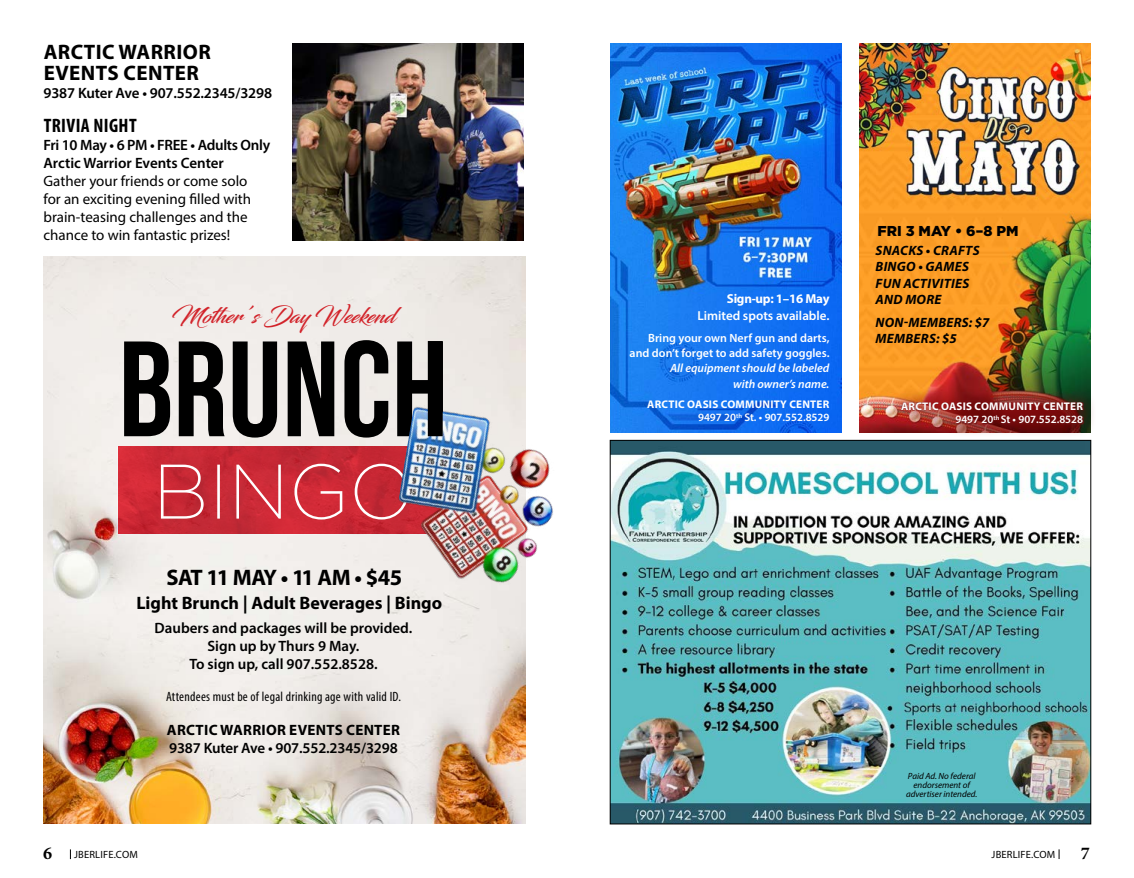
<style>
.page{position:relative;width:1134px;height:878px;background:#fff}
.page>*{position:absolute;margin:0;border:0;box-sizing:border-box;transform-origin:0 0}
.t1{font:700 22.5px "Myriad Pro";letter-spacing:-.06em;color:#000}
.t2{font:21.75px "Blacksword";color:#d2232a}
.t3{font:700 21px/21px "Myriad Pro";letter-spacing:.02em;color:#000}
.t4{font:700 condensed 19.5px "Myriad Pro";letter-spacing:.02em;color:#000}
.t5{font:700 18px "Myriad Pro";color:#000}
.t6{font:700 18px "Minion Pro";color:#000}
.t7{font:600 15px/18px "Myriad Pro";letter-spacing:-.01em;color:#000}
.t8{font:15px/18px "Myriad Pro";color:#000}
.t9{font:700 15px "Myriad Pro";letter-spacing:.02em;color:#000}
.t10{font:900 14.4px "Gotham";color:#000}
.t11{font:italic 700 13.5px/16.5px "Myriad Pro";letter-spacing:.02em;color:#000}
.t12{font:condensed 13.5px "Myriad Pro";letter-spacing:.02em;color:#000}
.t13{font:600 13.05px "Myriad Pro";color:#fff}
.t14{font:700 13.05px "Myriad Pro";letter-spacing:-.02em;color:#fff}
.t15{font:600 12px/15.5px "Myriad Pro";color:#fff;text-align:right}
.t16{font:italic 600 12px/15.5px "Myriad Pro";color:#fff;text-align:right}
.t17{font:700 11.1px/13.4px "Myriad Pro";letter-spacing:.02em;color:#fff;text-align:right}
.t18{font:10.5px "Myriad Pro";letter-spacing:.02em;color:#000}
.t19{font:italic 9px/9px "Myriad Pro";color:#000;text-align:center}
.s1{font-weight:600}
.s2{font-family:"Minion Pro";font-weight:700;font-size:18px}
</style>
<div class="page">
<img style="left:44px;top:256px;width:481px;height:568px">
<img style="left:292px;top:43px;width:232px;height:197px">
<img style="left:118px;top:446px;width:280px;height:88px">
<svg style="left:161px;top:463px;width:237px;height:56px;background:#cf454f"></svg>
<img style="left:398px;top:357px;width:155px;height:281px">
<svg style="left:124px;top:340px;width:319px;height:97px;background:#626160"></svg>
<img style="left:610px;top:43px;width:232px;height:389px">
<img style="left:860px;top:43px;width:231px;height:389px">
<div style="left:887px;top:387px;width:211px;height:51px;background:#800506;opacity:.5"></div>
<img style="left:612px;top:442px;width:477px;height:380px">
<h3 class="t3" style="left:44px;top:41px;width:169px">ARCTIC WARRIOR<br>EVENTS CENTER</h3>
<p class="t7" style="left:44px;top:84px;width:230px">9387 Kuter Ave • 907.552.2345/3298</p>
<h3 class="t4" style="left:44px;top:113px;width:95px">TRIVIA NIGHT</h3>
<p class="t7" style="left:44px;top:136px;width:228px">Fri 10 May • 6 PM • FREE • Adults Only<br>Arctic Warrior Events Center</p>
<p class="t8" style="left:44px;top:172px;width:209px">Gather your friends or come solo for an exciting evening filled with brain-teasing challenges and the chance to win fantastic prizes!</p>
<h2 class="t2" style="left:172px;top:302px;width:226px">Mother’s Day Weekend</h2>
<h1 class="t1" style="left:166px;top:562px;width:237px">SAT 11 MAY • 11 AM • $45</h1>
<p class="t5" style="left:136px;top:591px;width:307px">Light Brunch | Adult Beverages | Bingo</p>
<p class="t7" style="left:155px;top:619px;width:259px;text-align:center">Daubers and packages will be provided.<br>Sign up by Thurs 9 May.<br>To sign up, call 907.552.8528.</p>
<p class="t12" style="left:166px;top:688px;width:236px">Attendees must be of legal drinking age with valid ID.</p>
<p class="t9" style="left:167px;top:720px;width:235px">ARCTIC WARRIOR EVENTS CENTER</p>
<p class="t7" style="left:169px;top:739px;width:230px">9387 Kuter Ave • 907.552.2345/3298</p>
<p class="t14" style="left:727px;top:289px;width:104px">Sign-up: 1–16 May</p>
<p class="t13" style="left:697px;top:307px;width:134px">Limited spots available.</p>
<p class="t15" style="left:630px;top:329px;width:201px">Bring your own Nerf gun and darts, and don’t forget to add safety goggles.</p>
<p class="t16" style="left:670px;top:360px;width:161px">All equipment should be labeled with owner’s name.</p>
<p class="t17" style="left:647px;top:397px;width:184px">ARCTIC OASIS COMMUNITY CENTER<br><span class="s1">9497 20</span><sup>th</sup> <span class="s1">St. • 907.552.8529</span></p>
<p class="t10" style="left:878px;top:223px;width:142px">FRI 3 MAY • 6–8 PM</p>
<p class="t11" style="left:876px;top:241px;width:106px">SNACKS • CRAFTS<br>BINGO • GAMES<br>FUN ACTIVITIES<br>AND MORE</p>
<p class="t11" style="left:876px;top:313px;width:116px">NON-MEMBERS: $7<br>MEMBERS: $5</p>
<p class="t17" style="left:901px;top:399px;width:184px">ARCTIC OASIS COMMUNITY CENTER<br><span class="s1">9497 20</span><sup>th</sup> <span class="s1">St • 907.552.8528</span></p>
<p class="t19" style="left:906px;top:771px;width:73px">Paid Ad. No federal endorsement of advertiser intended.</p>
<p class="t18" style="left:43px;top:847px;width:96px"><span class="s2">6</span> JBERLIFE.COM</p>
<p class="t18" style="left:992px;top:847px;width:65px">JBERLIFE.COM</p>
<p class="t6" style="left:1081px;top:840px;width:10px">7</p>
</div>
